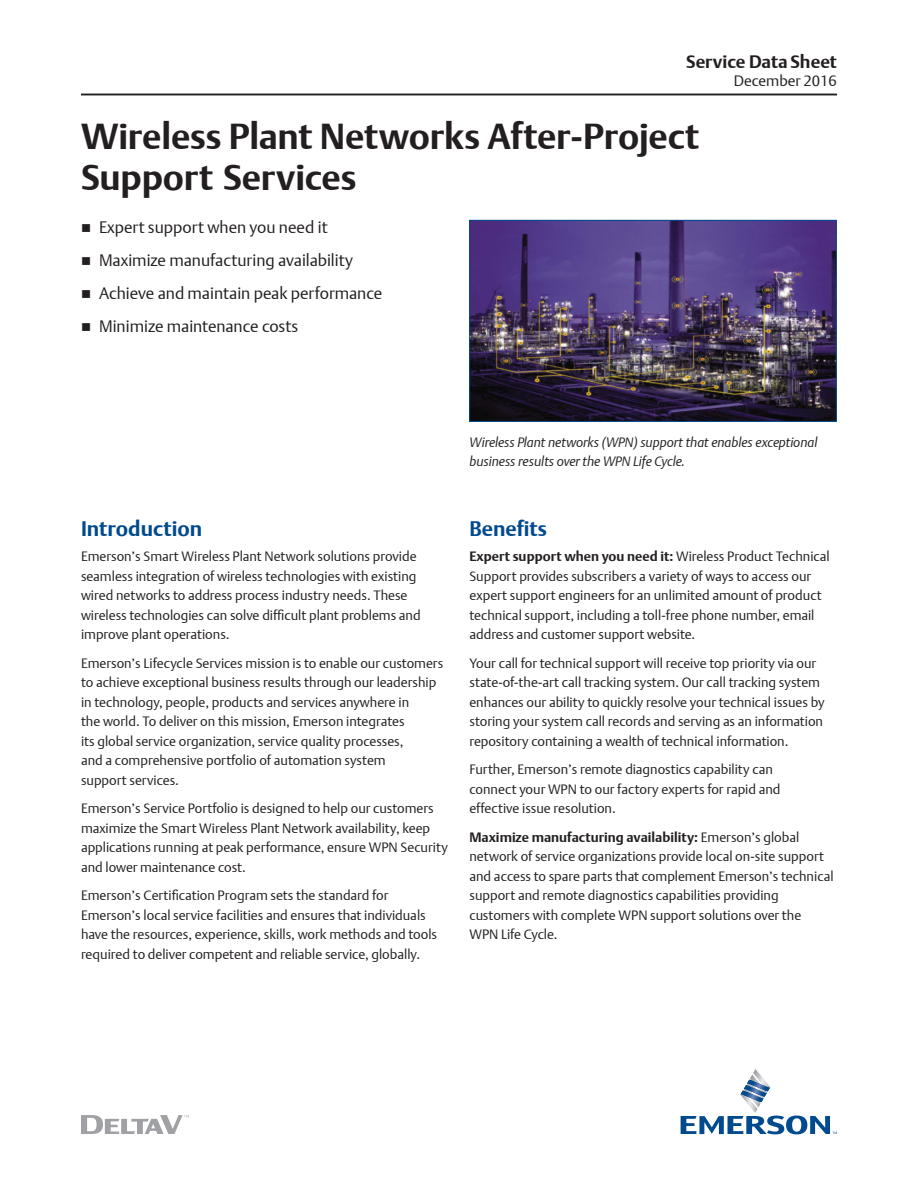
<style>
.page{position:relative;width:918px;height:1188px;background:#fff}
.page>*{position:absolute;margin:0;border:0;box-sizing:border-box;transform-origin:0 0}
.Document_Title{font:700 36px/40.5px "DTL Argo T";letter-spacing:-.005em;color:#231f20}
.Subhead_1{font:700 21px "DTL Argo T";color:#004a8d}
.t1{font:700 18px "DTL Argo T";color:#231f20}
.t2{font:16.5px "DTL Argo T Light";color:#231f20}
.t3{font:15px "DTL Argo T Light";color:#231f20}
.Body_Text{font:13.5px/19.5px "DTL Argo T Light";color:#231f20}
.Image_Caption{font:italic 13.5px/19.5px "DTL Argo T Light";letter-spacing:-.005em;color:#231f20}
.s1{font-family:"DTL Argo T";font-weight:700}
</style>
<div class="page">
<hr style="left:81px;top:94px;width:756px;height:1px;background:#231f20">
<svg style="left:681px;top:1069px;width:156px;height:65px"></svg>
<svg style="left:81px;top:1115px;width:108px;height:19px"></svg>
<img style="left:471px;top:222px;width:364px;height:198px">
<div style="left:469px;top:220px;width:368px;height:202px;border:1px solid #004a8d"></div>
<h3 class="t1" style="left:686px;top:51px;width:152px">Service Data Sheet</h3>
<p class="Document_Title" style="left:81px;top:116px;width:620px">Wireless Plant Networks After-Project<br>Support Services</p>
<p class="t2" style="left:99px;top:217px;width:230px">Expert support when you need it</p>
<p class="t2" style="left:99px;top:250px;width:256px">Maximize manufacturing availability</p>
<p class="t2" style="left:99px;top:283px;width:285px">Achieve and maintain peak performance</p>
<p class="t2" style="left:99px;top:316px;width:201px">Minimize maintenance costs</p>
<p class="t3" style="left:734px;top:72px;width:105px">December 2016</p>
<p class="Subhead_1" style="left:81px;top:516px;width:123px">Introduction</p>
<p class="Body_Text" style="left:81px;top:547px;width:341px">Emerson’s Smart Wireless Plant Network solutions provide seamless integration of wireless technologies with existing wired networks to address process industry needs. These wireless technologies can solve difficult plant problems and improve plant operations.</p>
<p class="Body_Text" style="left:81px;top:653px;width:364px">Emerson’s Lifecycle Services mission is to enable our customers to achieve exceptional business results through our leadership in technology, people, products and services anywhere in<br>the world. To deliver on this mission, Emerson integrates<br>its global service organization, service quality processes,<br>and a comprehensive portfolio of automation system<br>support services.</p>
<p class="Body_Text" style="left:81px;top:799px;width:368px">Emerson’s Service Portfolio is designed to help our customers maximize the Smart Wireless Plant Network availability, keep applications running at peak performance, ensure WPN Security and lower maintenance cost.</p>
<p class="Body_Text" style="left:81px;top:886px;width:358px">Emerson’s Certification Program sets the standard for Emerson’s local service facilities and ensures that individuals have the resources, experience, skills, work methods and tools required to deliver competent and reliable service, globally.</p>
<p class="Image_Caption" style="left:470px;top:432px;width:349px">Wireless Plant networks (WPN) support that enables exceptional business results over the WPN Life Cycle.</p>
<p class="Subhead_1" style="left:469px;top:516px;width:79px">Benefits</p>
<p class="Body_Text" style="left:469px;top:547px;width:362px"><span class="s1">Expert support when you need it:</span> Wireless Product Technical Support provides subscribers a variety of ways to access our expert support engineers for an unlimited amount of product technical support, including a toll-free phone number, email address and customer support website.</p>
<p class="Body_Text" style="left:469px;top:653px;width:357px">Your call for technical support will receive top priority via our state-of-the-art call tracking system. Our call tracking system enhances our ability to quickly resolve your technical issues by storing your system call records and serving as an information repository containing a wealth of technical information.</p>
<p class="Body_Text" style="left:469px;top:760px;width:313px">Further, Emerson’s remote diagnostics capability can connect your WPN to our factory experts for rapid and effective issue resolution.</p>
<p class="Body_Text" style="left:469px;top:827px;width:366px"><span class="s1">Maximize manufacturing availability:</span> Emerson’s global network of service organizations provide local on-site support and access to spare parts that complement Emerson’s technical support and remote diagnostics capabilities providing customers with complete WPN support solutions over the WPN Life Cycle.</p>
</div>
